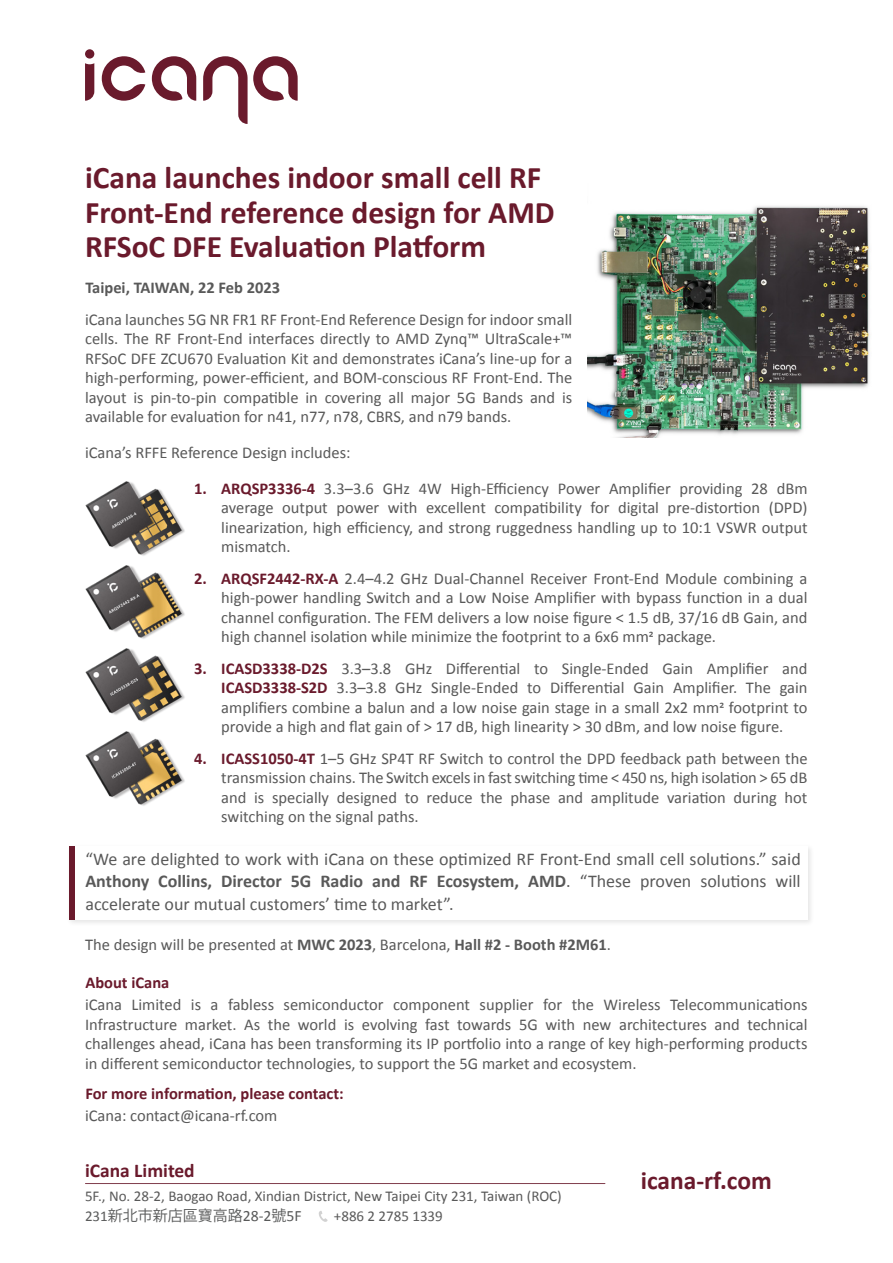
<style>
.page{position:relative;width:893px;height:1263px;background:#fff}
.page>*{position:absolute;margin:0;border:0;box-sizing:border-box;transform-origin:0 0}
.t1{font:700 31.5px/34.5px "Calibri";color:#6a1a2c}
.t2{font:700 25.5px "Calibri";color:#6a1a2c}
.t3{font:700 19.5px "Calibri";color:#6a1a2c}
.t4{font:18px/22.5px "Calibri";color:#595959;text-align:justify}
.t5{font:16.5px/19.5px "Calibri";color:#595959;text-align:justify}
.t6{font:700 16.5px "Calibri";color:#6a1a2c}
.t7{font:700 16.5px "Calibri";color:#595959}
.t8{font:15px "Calibri";color:#595959}
.t9{font:15px "Koz Go Pr 6 N";color:#595a5a}
.s1{font-weight:700;color:#6a1a2c}
.s2{font-weight:700}
.s3{font-family:"Calibri"}
.s4{font-family:"Calibri";font-size:15.75px}
</style>
<div class="page">
<svg style="left:319px;top:1211px;width:9px;height:11px"></svg>
<hr style="left:85px;top:1183px;width:520px;height:1px;background:#6a1a2c">
<svg style="left:152px;top:56px;width:44px;height:45px"></svg>
<svg style="left:203px;top:56px;width:95px;height:68px"></svg>
<svg style="left:102px;top:56px;width:43px;height:45px"></svg>
<div style="left:85px;top:49px;width:9px;height:10px;background:#6a1a2c;border-radius:50%"></div>
<svg style="left:85px;top:63px;width:9px;height:38px"></svg>
<img style="left:587px;top:206px;width:283px;height:231px">
<img style="left:69px;top:848px;width:742px;height:75px">
<div style="left:69px;top:845px;width:6px;height:74px;background:#6a1a2c"></div>
<div style="left:75px;top:845px;width:732px;height:74px;background:#fff"></div>
<img style="left:85px;top:481px;width:100px;height:75px">
<img style="left:85px;top:565px;width:100px;height:74px">
<img style="left:85px;top:648px;width:100px;height:74px">
<img style="left:85px;top:731px;width:100px;height:75px">
<h1 class="t1" style="left:85px;top:160px;width:471px">iCana launches indoor small cell RF<br>Front-End reference design for AMD<br>RFSoC DFE Evaluation Platform</h1>
<p class="t7" style="left:85px;top:277px;width:196px">Taipei, TAIWAN, 22 Feb 2023</p>
<p class="t5" style="left:85px;top:309px;width:489px">iCana launches 5G NR FR1 RF Front-End Reference Design for indoor small cells. The RF Front-End interfaces directly to AMD Zynq™ UltraScale+™ RFSoC DFE ZCU670 Evaluation Kit and demonstrates iCana’s line-up for a high-performing, power-efficient, and BOM-conscious RF Front-End. The layout is pin-to-pin compatible in covering all major 5G Bands and is available for evaluation for n41, n77, n78, CBRS, and n79 bands.</p>
<p class="t5" style="left:85px;top:443px;width:267px">iCana’s RFFE Reference Design includes:</p>
<p class="t5" style="left:221px;top:479px;width:588px;text-indent:-27px"><span class="s1">1. ARQSP3336-4</span> 3.3–3.6 GHz 4W High-Efficiency Power Amplifier providing 28 dBm average output power with excellent compatibility for digital pre-distortion (DPD) linearization, high efficiency, and strong ruggedness handling up to 10:1 VSWR output mismatch.</p>
<p class="t5" style="left:221px;top:569px;width:588px;text-indent:-27px"><span class="s1">2. ARQSF2442-RX-A</span> 2.4–4.2 GHz Dual-Channel Receiver Front-End Module combining a high-power handling Switch and a Low Noise Amplifier with bypass function in a dual channel configuration. The FEM delivers a low noise figure &lt; 1.5 dB, 37/16 dB Gain, and high channel isolation while minimize the footprint to a 6x6 mm2 package.</p>
<p class="t5" style="left:221px;top:659px;width:588px;text-indent:-27px"><span class="s1">3. ICASD3338-D2S</span> 3.3–3.8 GHz Differential to Single-Ended Gain Amplifier and <span class="s1">ICASD3338-S2D</span> 3.3–3.8 GHz Single-Ended to Differential Gain Amplifier. The gain amplifiers combine a balun and a low noise gain stage in a small 2x2 mm2 footprint to provide a high and flat gain of &gt; 17 dB, high linearity &gt; 30 dBm, and low noise figure.</p>
<p class="t5" style="left:221px;top:749px;width:588px;text-indent:-27px"><span class="s1">4. ICASS1050-4T</span> 1–5 GHz SP4T RF Switch to control the DPD feedback path between the transmission chains. The Switch excels in fast switching time &lt; 450 ns, high isolation &gt; 65 dB and is specially designed to reduce the phase and amplitude variation during hot switching on the signal paths.</p>
<p class="t4" style="left:85px;top:848px;width:717px">“We are delighted to work with iCana on these optimized RF Front-End small cell solutions.” said <span class="s2">Anthony Collins, Director 5G Radio and RF Ecosystem, AMD</span>. “These proven solutions will accelerate our mutual customers’ time to market”.</p>
<p class="t5" style="left:85px;top:935px;width:528px">The design will be presented at <span class="s2">MWC 2023</span>, Barcelona, <span class="s2">Hall #2 - Booth #2M61</span>.</p>
<p class="t6" style="left:85px;top:972px;width:86px">About iCana</p>
<p class="t5" style="left:85px;top:995px;width:724px">iCana Limited is a fabless semiconductor component supplier for the Wireless Telecommunications Infrastructure market. As the world is evolving fast towards 5G with new architectures and technical challenges ahead, iCana has been transforming its IP portfolio into a range of key high-performing products in different semiconductor technologies, to support the 5G market and ecosystem.</p>
<p class="t6" style="left:85px;top:1083px;width:260px">For more information, please contact:</p>
<p class="t5" style="left:85px;top:1105px;width:194px">iCana: contact@icana-rf.com</p>
<p class="t3" style="left:85px;top:1158px;width:111px">iCana Limited</p>
<p class="t8" style="left:85px;top:1187px;width:478px">5F., No. 28-2, Baogao Road, Xindian District, New Taipei City 231, Taiwan (ROC)</p>
<p class="t9" style="left:85px;top:1207px;width:218px"><span class="s3">231</span>新北市新店區寶高路<span class="s4">28-2</span>號<span class="s4">5F</span></p>
<p class="t8" style="left:334px;top:1207px;width:110px">+886 2 2785 1339</p>
<h2 class="t2" style="left:641px;top:1164px;width:133px">icana-rf.com</h2>
</div>
